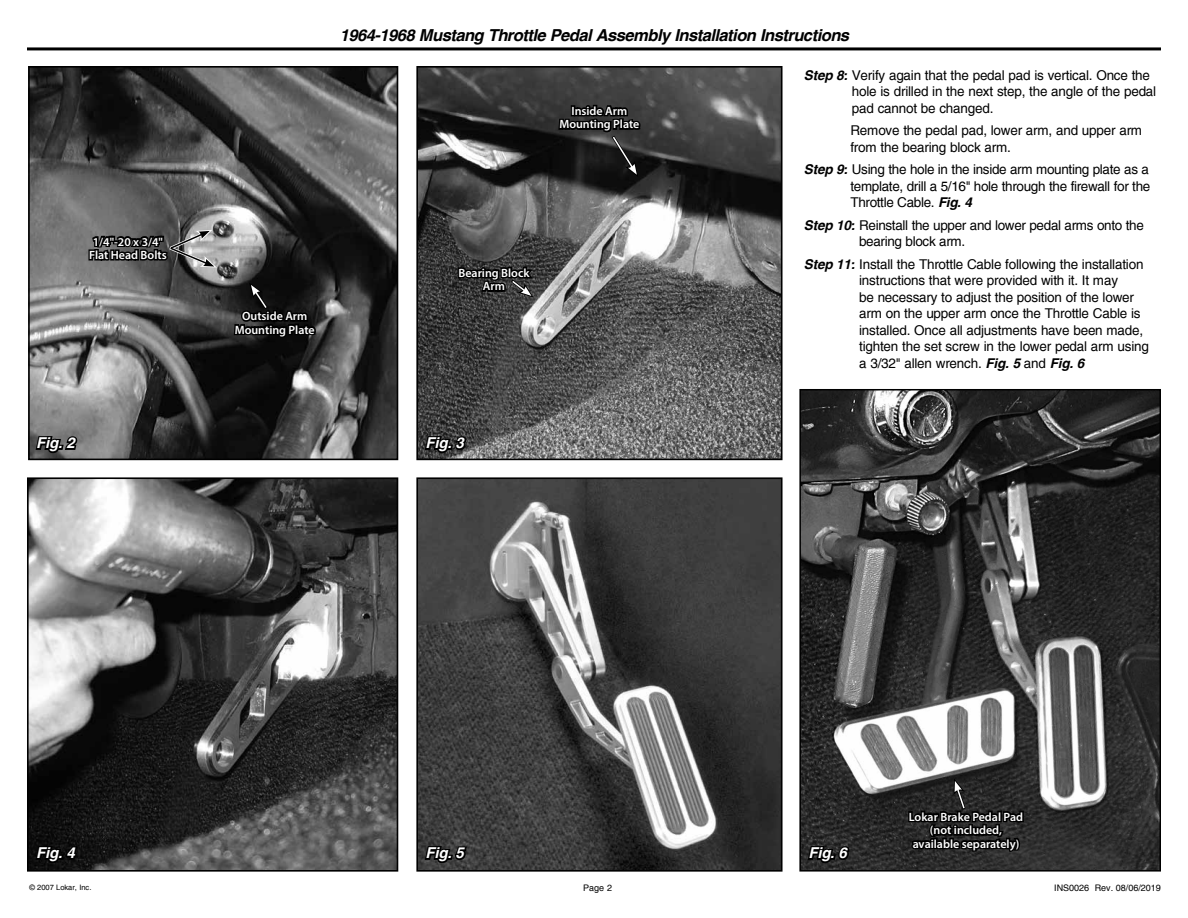
<style>
.page{position:relative;width:1188px;height:918px;background:#fff}
.page>*{position:absolute;margin:0;border:0;box-sizing:border-box;transform-origin:0 0}
.t1{font:italic 700 16.5px "Helvetica";letter-spacing:-.03em;color:#000}
.t2{font:italic 700 15px "Helvetica";letter-spacing:-.015em;color:#fff}
.t3{font:13.5px/16.5px "Helvetica";letter-spacing:-.015em;color:#000}
.t4{font:600 12px/13.5px "Myriad Pro";color:#fff;text-align:center}
.t5{font:9px "Helvetica";color:#000}
.t6{font:7.5px "Helvetica";color:#000}
.s1{font-weight:700;font-style:italic}
</style>
<div class="page">
<img style="left:31px;top:69px;width:364px;height:388px">
<div style="left:28px;top:66px;width:370px;height:394px;border:2px solid #000"></div>
<img style="left:419px;top:69px;width:361px;height:388px">
<div style="left:416px;top:66px;width:367px;height:394px;border:2px solid #000"></div>
<img style="left:419px;top:480px;width:361px;height:389px">
<div style="left:416px;top:477px;width:367px;height:395px;border:2px solid #000"></div>
<img style="left:30px;top:480px;width:365px;height:389px">
<div style="left:27px;top:477px;width:371px;height:395px;border:2px solid #000"></div>
<img style="left:802px;top:392px;width:356px;height:477px">
<div style="left:799px;top:389px;width:362px;height:483px;border:2px solid #000"></div>
<svg style="left:34px;top:821px;width:45px;height:44px;background:#0c0c0c"></svg>
<svg style="left:423px;top:845px;width:46px;height:20px"></svg>
<svg style="left:806px;top:844px;width:45px;height:21px"></svg>
<svg style="left:423px;top:434px;width:45px;height:21px"></svg>
<svg style="left:34px;top:434px;width:45px;height:21px"></svg>
<hr style="left:27px;top:47px;width:1134px;height:3px;background:#000">
<svg style="left:907px;top:778px;width:118px;height:94px;background:#222"></svg>
<svg style="left:232px;top:282px;width:85px;height:77px;background:#131313"></svg>
<svg style="left:87px;top:217px;width:130px;height:51px;background:#5b5b5b"></svg>
<svg style="left:557px;top:84px;width:85px;height:93px;background:#272727"></svg>
<svg style="left:456px;top:235px;width:80px;height:71px;background:#383838"></svg>
<p class="t4" style="left:89px;top:234px;width:79px">1/4"-20 x 3/4"<br>Flat Head Bolts</p>
<p class="t4" style="left:235px;top:309px;width:82px">Outside Arm<br>Mounting Plate</p>
<p class="t1" style="left:340px;top:25px;width:511px">1964-1968 Mustang Throttle Pedal Assembly Installation Instructions</p>
<p class="t4" style="left:559px;top:104px;width:82px">Inside Arm<br>Mounting Plate</p>
<p class="t4" style="left:458px;top:266px;width:73px">Bearing Block<br>Arm</p>
<p class="t3" style="left:852px;top:67px;width:306px;text-indent:-48px"><span class="s1">Step 8:</span> Verify again that the pedal pad is vertical. Once the hole is drilled in the next step, the angle of the pedal pad cannot be changed.</p>
<p class="t3" style="left:850px;top:122px;width:293px">Remove the pedal pad, lower arm, and upper arm from the bearing block arm.</p>
<p class="t3" style="left:850px;top:161px;width:301px;text-align:justify;text-indent:-46px"><span class="s1">Step 9:</span> Using the hole in the inside arm mounting plate as a template, drill a 5/16" hole through the firewall for the Throttle Cable. <span class="s1">Fig. 4</span></p>
<p class="t3" style="left:859px;top:217px;width:286px;text-indent:-55px"><span class="s1">Step 10:</span> Reinstall the upper and lower pedal arms onto the bearing block arm.</p>
<p class="t3" style="left:859px;top:256px;width:291px;text-indent:-55px"><span class="s1">Step 11:</span> Install the Throttle Cable following the installation instructions that were provided with it. It may<br>be necessary to adjust the position of the lower arm on the upper arm once the Throttle Cable is installed. Once all adjustments have been made, tighten the set screw in the lower pedal arm using a 3/32" allen wrench. <span class="s1">Fig. 5</span> and <span class="s1">Fig. 6</span></p>
<p class="t2" style="left:36px;top:434px;width:40px">Fig. 2</p>
<p class="t2" style="left:426px;top:434px;width:40px">Fig. 3</p>
<p class="t2" style="left:36px;top:844px;width:40px">Fig. 4</p>
<p class="t2" style="left:426px;top:844px;width:40px">Fig. 5</p>
<p class="t2" style="left:808px;top:844px;width:40px">Fig. 6</p>
<p class="t4" style="left:909px;top:810px;width:116px">Lokar Brake Pedal Pad (not included, available separately)</p>
<p class="t6" style="left:29px;top:883px;width:64px">© 2007 Lokar, Inc.</p>
<p class="t5" style="left:583px;top:883px;width:30px">Page 2</p>
<p class="t5" style="left:1054px;top:883px;width:108px">INS0026 Rev. 08/06/2019</p>
</div>
